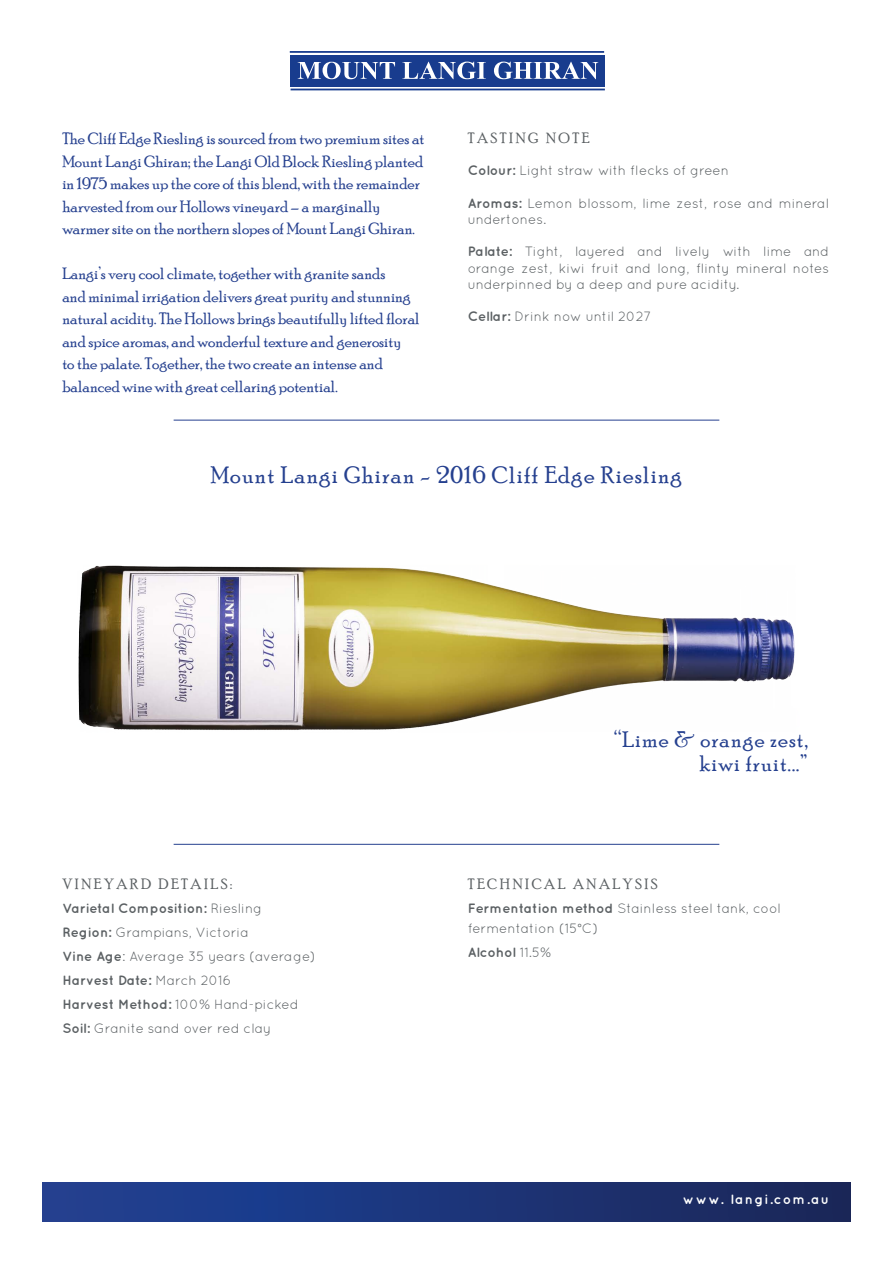
<style>
.page{position:relative;width:893px;height:1263px;background:#fff}
.page>*{position:absolute;margin:0;border:0;box-sizing:border-box;transform-origin:0 0}
.t1{font:24px "Poor Richard";letter-spacing:.05em;color:#25408f}
.t2{font:22.5px/24px "Poor Richard";letter-spacing:.05em;color:#25408f;text-align:right}
.t3{font:16.5px/22.5px "Poor Richard";color:#25408f}
.t4{font:15px "Poor Richard";letter-spacing:.17em;color:#5b6063}
.t5{font:13.5px/24px "Quicksand";color:#5b6063}
.t6{font:700 13.5px "Quicksand";letter-spacing:.1em;color:#fff}
.t7{font:700 13.5px "Quicksand";color:#5b6063}
.s1{font-weight:700}
.s2{font-family:"Source Sans Pro"}
.s3{font-weight:400}
</style>
<div class="page">
<div style="left:43px;top:1182px;width:807px;height:39px;background:linear-gradient(to right,#1f4298,#1a2759)"></div>
<img style="left:78px;top:565px;width:717px;height:165px">
<div style="left:291px;top:55px;width:314px;height:32px;background:#183c8e"></div>
<svg style="left:298px;top:62px;width:97px;height:17px"></svg>
<svg style="left:402px;top:62px;width:84px;height:17px"></svg>
<svg style="left:494px;top:62px;width:104px;height:17px"></svg>
<hr style="left:291px;top:89px;width:314px;height:1px;background:#183c8e">
<hr style="left:290px;top:51px;width:314px;height:2px;background:#183c8e">
<hr style="left:174px;top:844px;width:545px;height:1px;background:#25408f">
<hr style="left:174px;top:420px;width:545px;height:1px;background:#25408f">
<p class="t3" style="left:62px;top:127px;width:364px">The Cliff Edge Riesling is sourced from two premium sites at Mount Langi Ghiran; the Langi Old Block Riesling planted in 1975 makes up the core of this blend, with the remainder harvested from our Hollows vineyard – a marginally warmer site on the northern slopes of Mount Langi Ghiran.</p>
<p class="t3" style="left:62px;top:262px;width:359px">Langi’s very cool climate, together with granite sands<br>and minimal irrigation delivers great purity and stunning natural acidity. The Hollows brings beautifully lifted floral and spice aromas, and wonderful texture and generosity<br>to the palate. Together, the two create an intense and balanced wine with great cellaring potential.</p>
<p class="t4" style="left:468px;top:129px;width:115px">Tast ing Note</p>
<p class="t5" style="left:468px;top:159px;width:263px"><span class="s1">Colour:</span> Light straw with flecks of green</p>
<p class="t5" style="left:468px;top:195px;width:363px;line-height:16.2px"><span class="s1">Aromas:</span> Lemon blossom, lime zest, rose and mineral undertones.</p>
<p class="t5" style="left:468px;top:243px;width:363px;line-height:16.2px;text-align:justify"><span class="s1">Palate:</span> Tight, layered and lively with lime and orange zest, kiwi fruit and long, flinty mineral notes underpinned by a deep and pure acidity.</p>
<p class="t5" style="left:468px;top:304px;width:185px"><span class="s1">Cellar:</span> Drink now until 2027</p>
<h1 class="t1" style="left:211px;top:462px;width:473px">Mount Langi Ghiran - 2016 Cliff Edge Riesling</h1>
<p class="t4" style="left:62px;top:875px;width:171px">Vineyar d det ail s:</p>
<p class="t5" style="left:62px;top:896px;width:255px"><span class="s1">Varietal Composition:</span> Riesling<br><span class="s1">Region:</span> Grampians, Victoria<br><span class="s1">Vine Age</span>: Average 35 years (average)<br><span class="s1">Harvest Date:</span> March 2016<br><span class="s1">Harvest Method:</span> 100% Hand-picked<br><span class="s1">Soil:</span> Granite sand over red clay</p>
<h2 class="t2" style="left:614px;top:727px;width:195px">“Lime &amp; orange zest, kiwi fruit...”</h2>
<p class="t4" style="left:468px;top:875px;width:22px">Tech</p>
<p class="t4" style="left:513px;top:875px;width:147px">nic al anal ysis</p>
<p class="t5" style="left:468px;top:899px;width:315px;line-height:19.5px"><span class="s1">Fermentation method</span> Stainless steel tank, cool fermentation (15<span class="s2">°</span>C)</p>
<p class="t7" style="left:468px;top:944px;width:85px">Alcohol <span class="s3">11.5%</span></p>
<p class="t6" style="left:683px;top:1191px;width:148px">www. langi.com.au</p>
</div>
